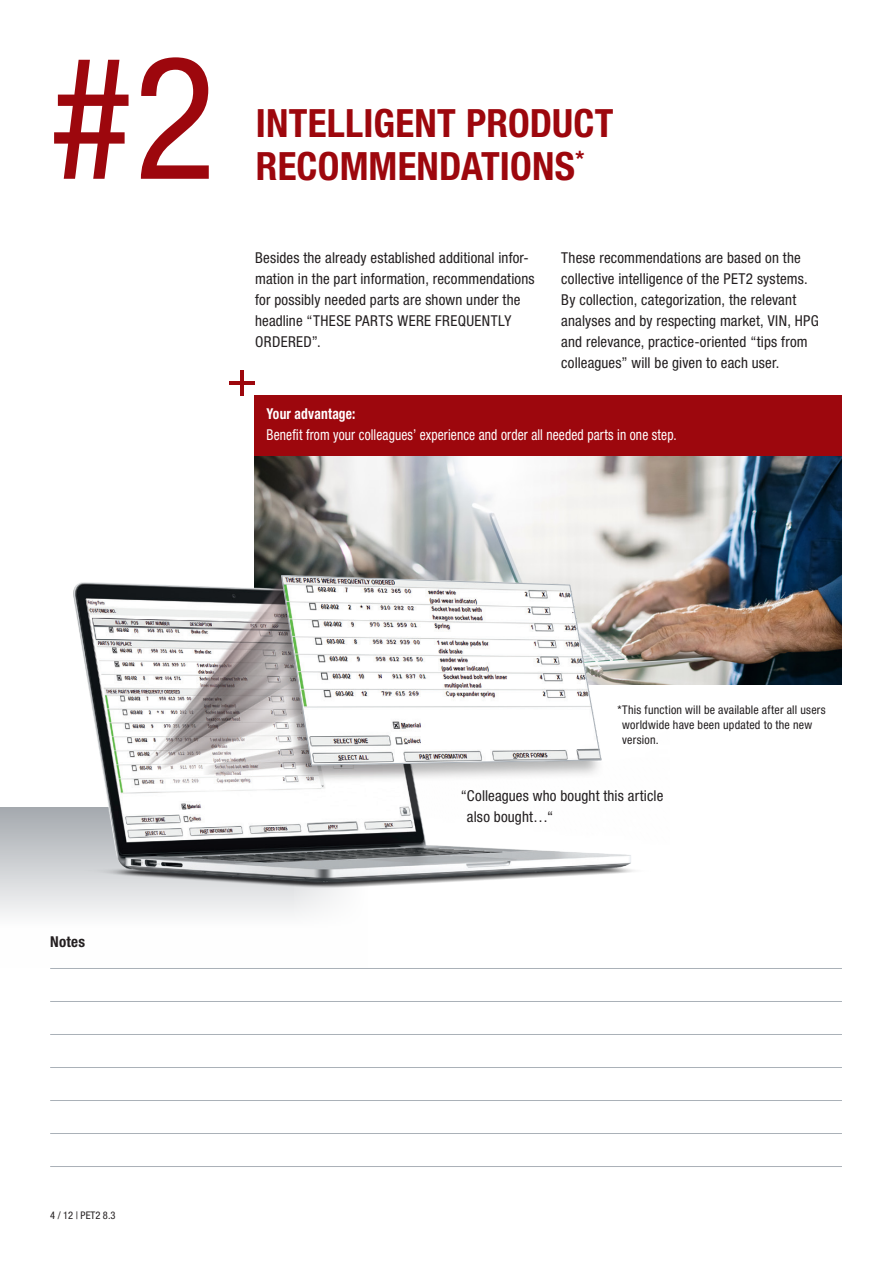
<style>
.page{position:relative;width:893px;height:1263px;background:#fff}
.page>*{position:absolute;margin:0;border:0;box-sizing:border-box;transform-origin:0 0}
.t1{font:condensed 171.45px "Helvetica Neue LT Std";color:#9d070d}
.t2{font:700 condensed 39px/43px "Helvetica Neue LT Std";letter-spacing:.005em;color:#9d070d}
.t3{font:condensed 15px/21px "Helvetica Neue LT Std";letter-spacing:.01em;color:#231f20}
.t4{font:condensed 15px "Helvetica Neue LT Std";letter-spacing:.01em;color:#fff;scale:.9 1}
.t5{font:700 condensed 15px "Helvetica Neue LT Std";letter-spacing:.015em;color:#fff;scale:.9 1}
.t6{font:700 condensed 15px "Helvetica Neue LT Std";letter-spacing:.02em;color:#231f20}
.t7{font:condensed 12px/15px "Helvetica Neue LT Std";letter-spacing:.02em;color:#231f20}
.t8{font:condensed 10.5px "Helvetica Neue LT Std";color:#231f20}
</style>
<div class="page">
<div style="left:0;top:807px;width:415px;height:160px;background:linear-gradient(to bottom,#a9adb2,#fff)"></div>
<div style="left:294px;top:796px;width:152px;height:172px;background:#fff"></div>
<img style="left:255px;top:456px;width:587px;height:229px">
<div style="left:255px;top:395px;width:587px;height:61px;background:#9d070d"></div>
<hr style="left:241px;top:370px;width:3px;height:25px;background:#9d070d">
<hr style="left:230px;top:381px;width:25px;height:3px;background:#9d070d">
<hr style="left:50px;top:968px;width:792px;height:1px;background:#aab1b8">
<hr style="left:50px;top:1001px;width:792px;height:1px;background:#aab1b8">
<hr style="left:50px;top:1034px;width:792px;height:1px;background:#aab1b8">
<hr style="left:50px;top:1067px;width:792px;height:1px;background:#aab1b8">
<hr style="left:50px;top:1100px;width:792px;height:1px;background:#aab1b8">
<hr style="left:50px;top:1133px;width:792px;height:1px;background:#aab1b8">
<hr style="left:50px;top:1166px;width:792px;height:1px;background:#aab1b8">
<img style="left:45px;top:543px;width:624px;height:374px">
<svg style="left:281px;top:575px;width:321px;height:191px"></svg>
<h1 class="t1" style="left:50px;top:19px;width:167px">#2</h1>
<h2 class="t2" style="left:256px;top:101px;width:359px">INTELLIGENT PRODUCT<br>RECOMMENDATIONS<sup>*</sup></h2>
<p class="t3" style="left:255px;top:247px;width:281px">Besides the already established additional infor&shy;mation in the part information, recommendations for possibly needed parts are shown under the headline “THESE PARTS WERE FREQUENTLY ORDERED”.</p>
<p class="t3" style="left:561px;top:247px;width:259px">These recommendations are based on the collective intelligence of the PET2 systems.<br>By collection, categorization, the relevant analyses and by respecting market, VIN, HPG and relevance, practice-oriented “tips from colleagues” will be given to each user.</p>
<p class="t5" style="left:266px;top:404px;width:101px">Your advantage:</p>
<p class="t4" style="left:266px;top:426px;width:457px">Benefit from your colleagues’ experience and order all needed parts in one step.</p>
<p class="t6" style="left:50px;top:933px;width:37px">Notes</p>
<p class="t7" style="left:622px;top:702px;width:205px;text-indent:-5px">*This function will be available after all users worldwide have been updated to the new version.</p>
<p class="t3" style="left:467px;top:785px;width:198px;text-indent:-6px">“Colleagues who bought this article also bought…“</p>
<p class="t8" style="left:50px;top:1209px;width:67px">4 / 12 | PET2 8.3</p>
</div>
